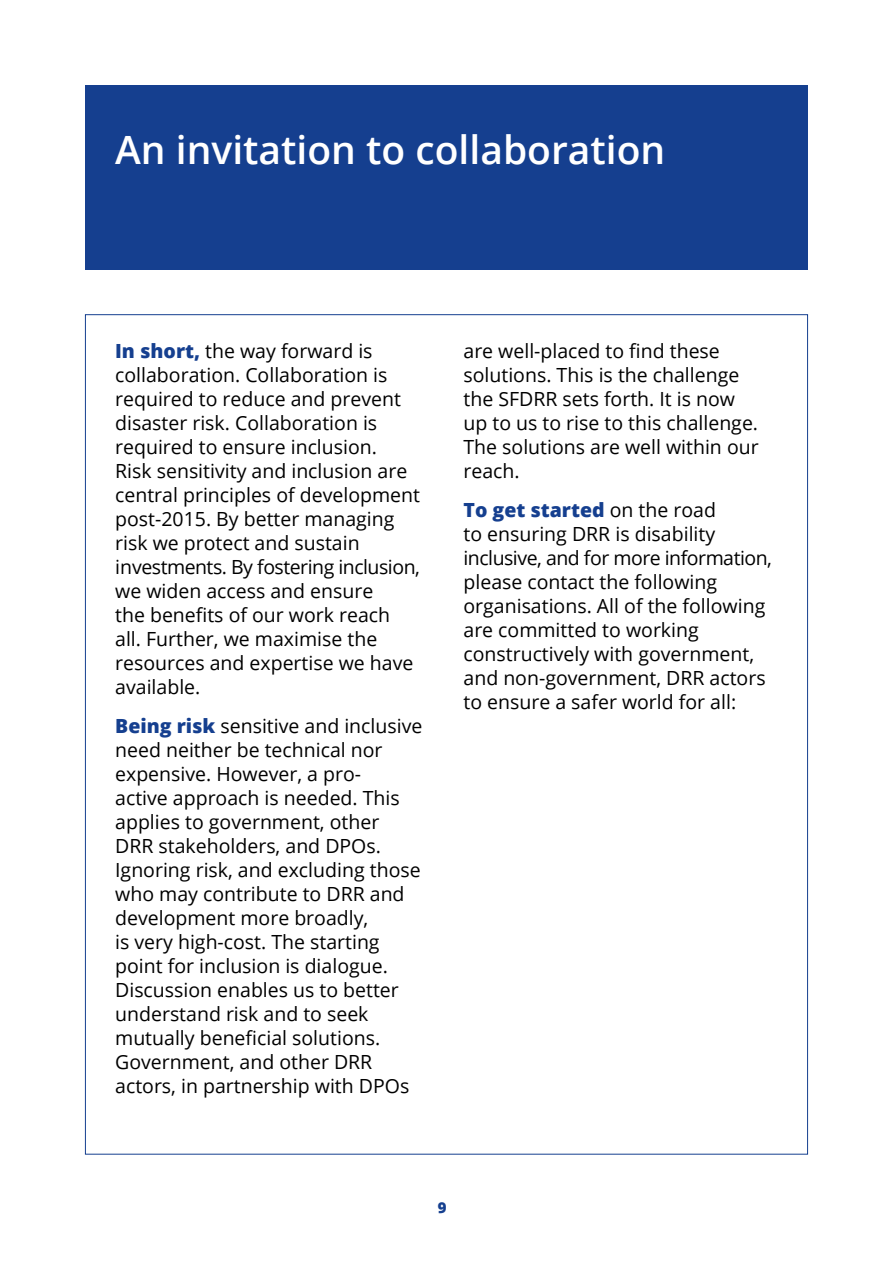
<style>
.page{position:relative;width:893px;height:1263px;background:#fff}
.page>*{position:absolute;margin:0;border:0;box-sizing:border-box;transform-origin:0 0}
.t1{font:600 39px "Open Sans";color:#fff}
.t2{font:19.5px/24px "Open Sans";color:#000}
.t3{font:800 15px "Open Sans";color:#153f8f}
.s1{font-weight:800;color:#153f8f}
</style>
<div class="page">
<div style="left:85px;top:85px;width:723px;height:185px;background:#153f8f"></div>
<h1 class="t1" style="left:115px;top:123px;width:552px">An invitation to collaboration</h1>
<p class="t2" style="left:115px;top:338px;width:306px"><span class="s1">In short,</span> the way forward is collaboration. Collaboration is required to reduce and prevent disaster risk. Collaboration is required to ensure inclusion.<br>Risk sensitivity and inclusion are central principles of development post-2015. By better managing risk we protect and sustain investments. By fostering inclusion, we widen access and ensure<br>the benefits of our work reach all. Further, we maximise the resources and expertise we have available.</p>
<p class="t2" style="left:115px;top:713px;width:309px"><span class="s1">Being risk</span> sensitive and inclusive need neither be technical nor expensive. However, a pro-<br>active approach is needed. This applies to government, other<br>DRR stakeholders, and DPOs.<br>Ignoring risk, and excluding those who may contribute to DRR and development more broadly,<br>is very high-cost. The starting point for inclusion is dialogue.<br>Discussion enables us to better understand risk and to seek mutually beneficial solutions.<br>Government, and other DRR actors, in partnership with DPOs</p>
<p class="t2" style="left:463px;top:338px;width:297px">are well-placed to find these solutions. This is the challenge the SFDRR sets forth. It is now up to us to rise to this challenge.<br>The solutions are well within our reach.</p>
<p class="t2" style="left:463px;top:497px;width:310px"><span class="s1">To get started</span> on the road<br>to ensuring DRR is disability inclusive, and for more information, please contact the following organisations. All of the following are committed to working constructively with government, and non-government, DRR actors to ensure a safer world for all:</p>
<p class="t3" style="left:438px;top:1196px;width:10px">9</p>
</div>
